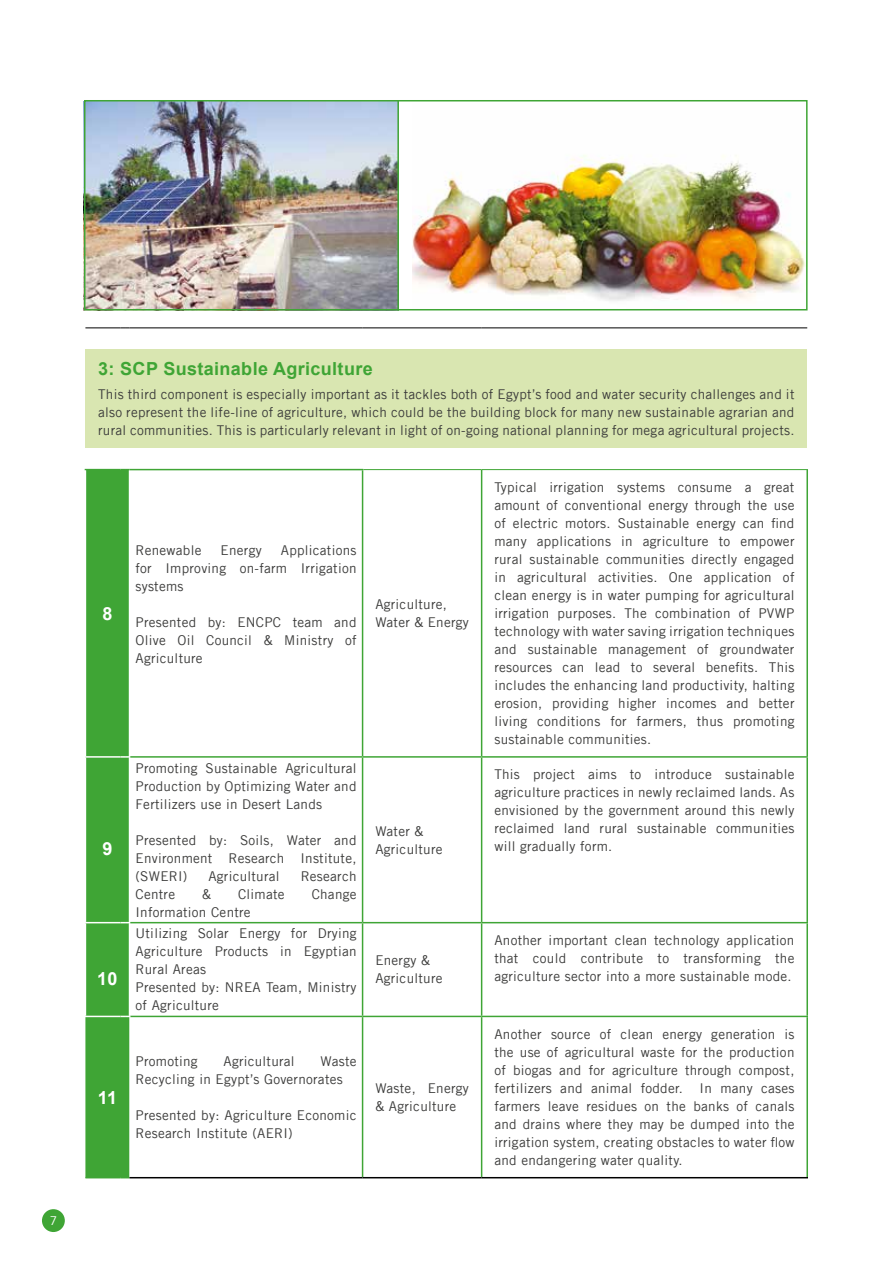
<style>
.page{position:relative;width:893px;height:1263px;background:#fff}
.page>*{position:absolute;margin:0;border:0;box-sizing:border-box;transform-origin:0 0}
.t1{font:700 18px "Arial";letter-spacing:.02em;color:#3fa535}
.t2{font:700 18px "Arial";color:#fff}
.t3{font:13.5px/18px "Trade Gothic LT";letter-spacing:.02em;color:#3c3c3b;text-align:justify}
.t4{font:12.15px "Trade Gothic LT";color:#fff}
</style>
<div class="page">
<div style="left:42px;top:1209px;width:23px;height:23px;background:#3fa535;border-radius:50%"></div>
<div style="left:85px;top:349px;width:722px;height:99px;background:#d9e6b1"></div>
<svg style="left:130px;top:470px;width:676px;height:707px"></svg>
<hr style="left:806px;top:470px;width:2px;height:286px;background:#3fa535">
<hr style="left:806px;top:758px;width:2px;height:164px;background:#3fa535">
<hr style="left:806px;top:923px;width:2px;height:93px;background:#3fa535">
<hr style="left:130px;top:1016px;width:233px;height:1px;background:#3fa535">
<hr style="left:363px;top:1016px;width:119px;height:1px;background:#3fa535">
<hr style="left:362px;top:1017px;width:1px;height:160px;background:#3fa535">
<hr style="left:482px;top:1016px;width:326px;height:1px;background:#3fa535">
<hr style="left:481px;top:1017px;width:1px;height:160px;background:#3fa535">
<hr style="left:806px;top:1017px;width:2px;height:160px;background:#3fa535">
<svg style="left:85px;top:469px;width:45px;height:709px;background:#49a93f"></svg>
<hr style="left:130px;top:1177px;width:233px;height:1px;background:#000">
<hr style="left:363px;top:1177px;width:119px;height:1px;background:#000">
<hr style="left:482px;top:1177px;width:326px;height:1px;background:#000">
<hr style="left:85px;top:327px;width:36px;height:1px;background:#000">
<hr style="left:130px;top:327px;width:233px;height:1px;background:#000">
<hr style="left:363px;top:327px;width:119px;height:1px;background:#000">
<hr style="left:482px;top:327px;width:325px;height:1px;background:#000">
<hr style="left:130px;top:469px;width:233px;height:1px;background:#3fa535">
<hr style="left:363px;top:469px;width:119px;height:1px;background:#3fa535">
<hr style="left:482px;top:469px;width:326px;height:1px;background:#3fa535">
<hr style="left:362px;top:470px;width:1px;height:286px;background:#3fa535">
<hr style="left:481px;top:470px;width:1px;height:286px;background:#3fa535">
<hr style="left:130px;top:756px;width:233px;height:2px;background:#3fa535">
<hr style="left:362px;top:758px;width:1px;height:164px;background:#3fa535">
<hr style="left:363px;top:756px;width:119px;height:2px;background:#3fa535">
<hr style="left:481px;top:758px;width:1px;height:164px;background:#3fa535">
<hr style="left:482px;top:756px;width:326px;height:2px;background:#3fa535">
<hr style="left:130px;top:922px;width:233px;height:1px;background:#3fa535">
<hr style="left:362px;top:923px;width:1px;height:93px;background:#3fa535">
<hr style="left:363px;top:922px;width:119px;height:1px;background:#3fa535">
<hr style="left:481px;top:923px;width:1px;height:93px;background:#3fa535">
<hr style="left:482px;top:922px;width:326px;height:1px;background:#3fa535">
<img style="left:412px;top:155px;width:393px;height:146px">
<img style="left:87px;top:103px;width:310px;height:204px">
<div style="left:84px;top:100px;width:724px;height:210px;border:2px solid #3fa535"></div>
<hr style="left:397px;top:101px;width:2px;height:209px;background:#3fa535">
<p class="t4" style="left:50px;top:1213px;width:9px">7</p>
<h1 class="t1" style="left:98px;top:357px;width:276px">3: SCP Sustainable Agriculture</h1>
<p class="t3" style="left:98px;top:385px;width:698px">This third component is especially important as it tackles both of Egypt’s food and water security challenges and it also represent the life-line of agriculture, which could be the building block for many new sustainable agrarian and rural communities. This is particularly relevant in light of on-going national planning for mega agricultural projects.</p>
<h1 class="t2" style="left:102px;top:602px;width:12px">8</h1>
<p class="t3" style="left:136px;top:541px;width:223px;text-indent:145px">Applications for Improving on-farm Irrigation systems</p>
<p class="t3" style="left:136px;top:613px;width:223px">Presented by: ENCPC team and Olive Oil Council &amp; Ministry of Agriculture</p>
<p class="t3" style="left:136px;top:541px;width:67px">Renewable</p>
<p class="t3" style="left:221px;top:541px;width:43px">Energy</p>
<p class="t3" style="left:375px;top:595px;width:95px">Agriculture,<br>Water &amp; Energy</p>
<h1 class="t2" style="left:102px;top:837px;width:12px">9</h1>
<h1 class="t2" style="left:97px;top:967px;width:22px">10</h1>
<h1 class="t2" style="left:98px;top:1085px;width:21px">11</h1>
<p class="t3" style="left:136px;top:759px;width:223px">Promoting Sustainable Agricultural Production by Optimizing Water and Fertilizers use in Desert Lands</p>
<p class="t3" style="left:136px;top:831px;width:223px">Presented by: Soils, Water and Environment Research Institute, (SWERI)</p>
<p class="t3" style="left:208px;top:867px;width:73px">Agricultural</p>
<p class="t3" style="left:301px;top:867px;width:57px">Research</p>
<p class="t3" style="left:136px;top:885px;width:41px">Centre</p>
<p class="t3" style="left:202px;top:885px;width:11px">&amp;</p>
<p class="t3" style="left:238px;top:885px;width:48px">Climate</p>
<p class="t3" style="left:312px;top:885px;width:46px">Change</p>
<p class="t3" style="left:136px;top:903px;width:117px">Information Centre</p>
<p class="t3" style="left:136px;top:924px;width:223px;text-align:left">Utilizing Solar Energy for Drying<br>Agriculture Products in Egyptian<br>Rural Areas<br>Presented by: NREA Team, Ministry of Agriculture</p>
<p class="t3" style="left:136px;top:1052px;width:64px">Promoting</p>
<p class="t3" style="left:223px;top:1052px;width:73px">Agricultural</p>
<p class="t3" style="left:136px;top:1052px;width:223px;text-indent:185px">Waste<br>Recycling in Egypt’s Governorates</p>
<p class="t3" style="left:136px;top:1106px;width:223px">Presented by: Agriculture Economic<br>Research Institute (AERI)</p>
<p class="t3" style="left:375px;top:822px;width:69px">Water &amp;<br>Agriculture</p>
<p class="t3" style="left:375px;top:951px;width:69px">Energy &amp;<br>Agriculture</p>
<p class="t3" style="left:375px;top:1079px;width:95px">Waste, Energy &amp; Agriculture</p>
<p class="t3" style="left:494px;top:478px;width:302px">Typical irrigation systems consume a great amount of conventional energy through the use of electric motors. Sustainable energy can find many applications in agriculture to empower rural sustainable communities directly engaged in agricultural activities. One application of clean energy is in water pumping for agricultural irrigation purposes. The combination of PVWP technology with water saving irrigation techniques and sustainable management of groundwater resources can lead to several benefits. This includes the enhancing land productivity, halting erosion, providing higher incomes and better living conditions for farmers, thus promoting sustainable communities.</p>
<p class="t3" style="left:494px;top:765px;width:302px">This project aims to introduce sustainable agriculture practices in newly reclaimed lands. As envisioned by the government around this newly reclaimed land rural sustainable communities will gradually form.</p>
<p class="t3" style="left:494px;top:931px;width:302px">Another important clean technology application that could contribute to transforming the agriculture sector into a more sustainable mode.</p>
<p class="t3" style="left:494px;top:1025px;width:302px">Another source of clean energy generation is the use of agricultural waste for the production of biogas and for agriculture through compost, fertilizers and animal fodder. In many cases farmers leave residues on the banks of canals and drains where they may be dumped into the irrigation system, creating obstacles to water flow and endangering water quality.</p>
</div>
